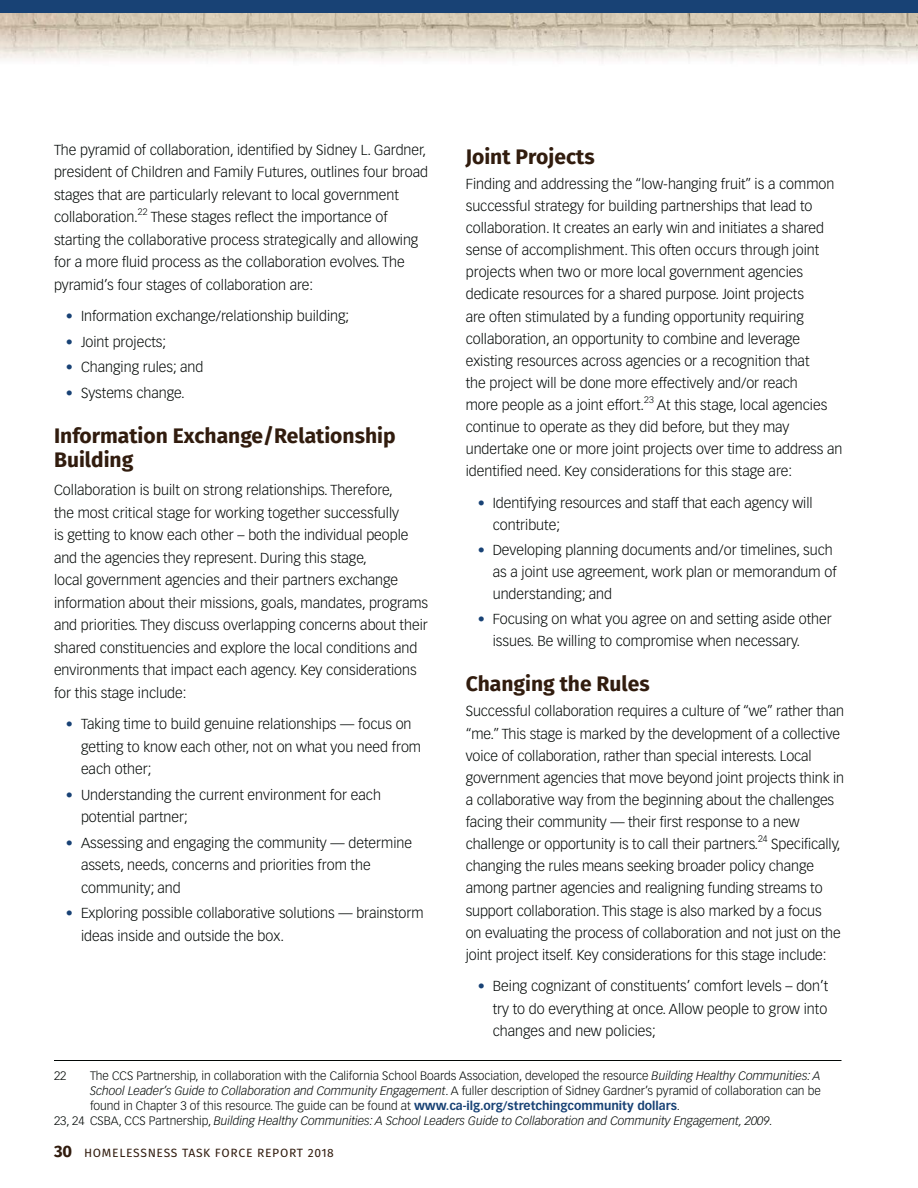
<style>
.page{position:relative;width:918px;height:1188px;background:#fff}
.page>*{position:absolute;margin:0;border:0;box-sizing:border-box;transform-origin:0 0}
.t1{font:700 21px/24px "Fira Sans OT";color:#311c0e}
.t2{font:300 14.25px/22.2px "Vectora LT";color:#030806}
.t3{font:300 12px "Vectora LT";color:#030806}
.t4{font:italic 300 12px "Vectora LT";color:#030806}
.t5{font:12px "Fira Sans OT";letter-spacing:.06em;color:#311c0e}
.t6{font:300 9.15px "Vectora LT";color:#030806}
.s1{font-weight:700;color:#184275}
.s2{font-style:italic}
.s3{font-style:normal}
.s4{font-weight:700;font-size:16.5px}
</style>
<div class="page">
<img style="left:0;top:12px;width:918px;height:50px">
<div style="left:0;top:0;width:918px;height:12px;background:#184275"></div>
<hr style="left:54px;top:1060px;width:788px;height:1px;background:#030806">
<p class="t2" style="left:54px;top:139px;width:376px">The pyramid of collaboration, identified by Sidney L. Gardner, president of Children and Family Futures, outlines four broad stages that are particularly relevant to local government collaboration.</p>
<p class="t6" style="left:138px;top:208px;width:11px">22</p>
<p class="t2" style="left:54px;top:207px;width:366px;text-indent:97px">These stages reflect the importance of starting the collaborative process strategically and allowing for a more fluid process as the collaboration evolves. The pyramid’s four stages of collaboration are:</p>
<p class="t2" style="left:66px;top:306px;width:285px"><span class="s1">•</span> Information exchange/relationship building;</p>
<p class="t2" style="left:66px;top:331px;width:102px"><span class="s1">•</span> Joint projects;</p>
<p class="t2" style="left:66px;top:357px;width:139px"><span class="s1">•</span> Changing rules; and</p>
<p class="t2" style="left:66px;top:382px;width:120px"><span class="s1">•</span> Systems change.</p>
<h1 class="t1" style="left:54px;top:425px;width:343px">Information Exchange/Relationship<br>Building</h1>
<p class="t2" style="left:54px;top:480px;width:376px">Collaboration is built on strong relationships. Therefore,<br>the most critical stage for working together successfully<br>is getting to know each other – both the individual people and the agencies they represent. During this stage,<br>local government agencies and their partners exchange information about their missions, goals, mandates, programs and priorities. They discuss overlapping concerns about their shared constituencies and explore the local conditions and environments that impact each agency. Key considerations for this stage include:</p>
<p class="t2" style="left:81px;top:714px;width:342px;text-indent:-15px"><span class="s1">•</span> Taking time to build genuine relationships — focus on getting to know each other, not on what you need from each other;</p>
<p class="t2" style="left:81px;top:784px;width:301px;text-indent:-15px"><span class="s1">•</span> Understanding the current environment for each potential partner;</p>
<p class="t2" style="left:81px;top:832px;width:333px;text-indent:-15px"><span class="s1">•</span> Assessing and engaging the community — determine assets, needs, concerns and priorities from the community; and</p>
<p class="t2" style="left:81px;top:903px;width:344px;text-indent:-15px"><span class="s1">•</span> Exploring possible collaborative solutions — brainstorm ideas inside and outside the box.</p>
<h1 class="t1" style="left:466px;top:146px;width:130px">Joint Projects</h1>
<p class="t2" style="left:466px;top:173px;width:370px">Finding and addressing the “low-hanging fruit” is a common successful strategy for building partnerships that lead to collaboration. It creates an early win and initiates a shared sense of accomplishment. This often occurs through joint projects when two or more local government agencies dedicate resources for a shared purpose. Joint projects<br>are often stimulated by a funding opportunity requiring collaboration, an opportunity to combine and leverage existing resources across agencies or a recognition that<br>the project will be done more effectively and/or reach<br>more people as a joint effort.</p>
<p class="t6" style="left:644px;top:396px;width:11px">23</p>
<p class="t2" style="left:466px;top:395px;width:378px;text-indent:191px">At this stage, local agencies continue to operate as they did before, but they may undertake one or more joint projects over time to address an identified need. Key considerations for this stage are:</p>
<p class="t2" style="left:493px;top:492px;width:321px;text-indent:-15px"><span class="s1">•</span> Identifying resources and staff that each agency will contribute;</p>
<p class="t2" style="left:493px;top:539px;width:345px;text-indent:-15px"><span class="s1">•</span> Developing planning documents and/or timelines, such as a joint use agreement, work plan or memorandum of understanding; and</p>
<p class="t2" style="left:493px;top:609px;width:341px;text-indent:-15px"><span class="s1">•</span> Focusing on what you agree on and setting aside other issues. Be willing to compromise when necessary.</p>
<h1 class="t1" style="left:466px;top:674px;width:185px">Changing the Rules</h1>
<p class="t2" style="left:466px;top:701px;width:380px">Successful collaboration requires a culture of “we” rather than “me.” This stage is marked by the development of a collective voice of collaboration, rather than special interests. Local government agencies that move beyond joint projects think in a collaborative way from the beginning about the challenges facing their community — their first response to a new challenge or opportunity is to call their partners.</p>
<p class="t6" style="left:758px;top:835px;width:11px">24</p>
<p class="t2" style="left:466px;top:834px;width:376px;text-indent:305px">Specifically, changing the rules means seeking broader policy change among partner agencies and realigning funding streams to support collaboration. This stage is also marked by a focus on evaluating the process of collaboration and not just on the joint project itself. Key considerations for this stage include:</p>
<p class="t2" style="left:493px;top:976px;width:337px;text-align:justify;text-indent:-15px"><span class="s1">•</span> Being cognizant of constituents’ comfort levels – don’t try to do everything at once. Allow people to grow into changes and new policies;</p>
<p class="t3" style="left:54px;top:1071px;width:14px">22</p>
<p class="t3" style="left:90px;top:1071px;width:732px">The CCS Partnership, in collaboration with the California School Boards Association, developed the resource <span class="s2">Building Healthy Communities: A</span></p>
<p class="t3" style="left:90px;top:1086px;width:732px"><span class="s2">School Leader’s Guide to Collaboration and Community Engagement</span>. A fuller description of Sidney Gardner’s pyramid of collaboration can be</p>
<p class="t3" style="left:90px;top:1101px;width:592px">found in Chapter 3 of this resource. The guide can be found at <span class="s1">www.ca-ilg.org/stretchingcommunity dollars</span>.</p>
<p class="t4" style="left:54px;top:1116px;width:720px"><span class="s3">23, 24 CSBA, CCS Partnership,</span> Building Healthy Communities: A School Leaders Guide to Collaboration and Community Engagement, 2009.</p>
<p class="t5" style="left:54px;top:1148px;width:281px"><span class="s4">30</span> HOMELESSNESS TASK FORCE REPORT 2018</p>
</div>
